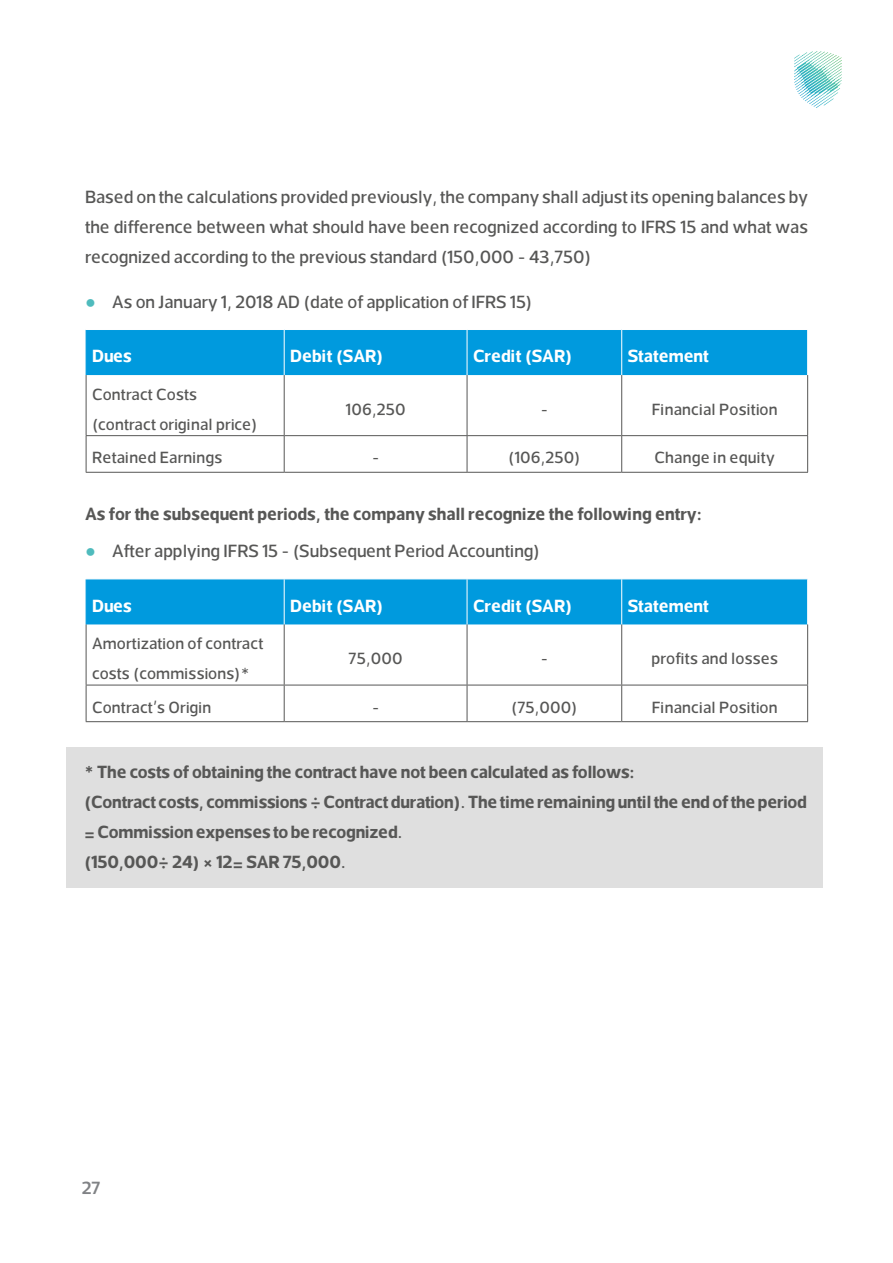
<style>
.page{position:relative;width:893px;height:1263px;background:#fff}
.page>*{position:absolute;margin:0;border:0;box-sizing:border-box;transform-origin:0 0}
.Body_text{font:500 18px/30px "Somar";color:#575756;text-align:justify}
.Body_text-2{font:700 18px/30px "Somar";letter-spacing:-.01em;color:#575756}
.Body_text-3{font:700 18px "Somar";color:#fff}
.t1{font:600 18px "Somar";color:#808285}
.t2{font:18px "Arial Narrow";color:#4fbbbd}
.Body_text-4{font:500 16.5px/30px "Somar";letter-spacing:.01em;color:#575756}
</style>
<div class="page">
<svg style="left:794px;top:51px;width:48px;height:57px"></svg>
<div style="left:87px;top:330px;width:720px;height:45px;background:#009ade"></div>
<hr style="left:86px;top:330px;width:1px;height:45px;background:#009ade">
<hr style="left:284px;top:330px;width:1px;height:45px;background:#fff">
<hr style="left:467px;top:330px;width:1px;height:45px;background:#fff">
<hr style="left:621px;top:330px;width:1px;height:45px;background:#fff">
<hr style="left:284px;top:375px;width:1px;height:60px;background:#575756">
<hr style="left:467px;top:375px;width:1px;height:60px;background:#575756">
<hr style="left:621px;top:375px;width:1px;height:60px;background:#575756">
<hr style="left:807px;top:375px;width:1px;height:60px;background:#575756">
<hr style="left:284px;top:436px;width:1px;height:36px;background:#575756">
<hr style="left:467px;top:436px;width:1px;height:36px;background:#575756">
<hr style="left:621px;top:436px;width:1px;height:36px;background:#575756">
<hr style="left:807px;top:436px;width:1px;height:36px;background:#575756">
<hr style="left:86px;top:375px;width:1px;height:60px;background:#575756">
<hr style="left:86px;top:435px;width:198px;height:1px;background:#575756">
<hr style="left:86px;top:436px;width:1px;height:36px;background:#575756">
<hr style="left:284px;top:435px;width:183px;height:1px;background:#575756">
<hr style="left:467px;top:435px;width:155px;height:1px;background:#575756">
<hr style="left:622px;top:435px;width:186px;height:1px;background:#575756">
<hr style="left:86px;top:472px;width:198px;height:1px;background:#575756">
<hr style="left:284px;top:472px;width:183px;height:1px;background:#575756">
<hr style="left:467px;top:472px;width:155px;height:1px;background:#575756">
<hr style="left:622px;top:472px;width:186px;height:1px;background:#575756">
<div style="left:87px;top:579px;width:720px;height:45px;background:#009ade"></div>
<hr style="left:86px;top:579px;width:1px;height:45px;background:#009ade">
<hr style="left:284px;top:579px;width:1px;height:45px;background:#fff">
<hr style="left:467px;top:579px;width:1px;height:45px;background:#fff">
<hr style="left:621px;top:579px;width:1px;height:45px;background:#fff">
<hr style="left:284px;top:624px;width:1px;height:61px;background:#575756">
<hr style="left:467px;top:624px;width:1px;height:61px;background:#575756">
<hr style="left:621px;top:624px;width:1px;height:61px;background:#575756">
<hr style="left:807px;top:624px;width:1px;height:61px;background:#575756">
<hr style="left:284px;top:685px;width:1px;height:36px;background:#575756">
<hr style="left:467px;top:685px;width:1px;height:36px;background:#575756">
<hr style="left:621px;top:685px;width:1px;height:36px;background:#575756">
<hr style="left:807px;top:685px;width:1px;height:36px;background:#575756">
<hr style="left:86px;top:624px;width:1px;height:61px;background:#575756">
<hr style="left:86px;top:685px;width:198px;height:1px;background:#575756">
<hr style="left:86px;top:685px;width:1px;height:36px;background:#575756">
<hr style="left:284px;top:685px;width:183px;height:1px;background:#575756">
<hr style="left:467px;top:685px;width:155px;height:1px;background:#575756">
<hr style="left:622px;top:685px;width:186px;height:1px;background:#575756">
<hr style="left:86px;top:721px;width:198px;height:1px;background:#575756">
<hr style="left:284px;top:721px;width:183px;height:1px;background:#575756">
<hr style="left:467px;top:721px;width:155px;height:1px;background:#575756">
<hr style="left:622px;top:721px;width:186px;height:1px;background:#575756">
<div style="left:67px;top:747px;width:756px;height:140px;background:#dfdfdf"></div>
<p class="Body_text" style="left:85px;top:182px;width:724px">Based on the calculations provided previously, the company shall adjust its opening balances by the difference between what should have been recognized according to IFRS 15 and what was recognized according to the previous standard )150,000 - 43,750(</p>
<p class="Body_text" style="left:112px;top:287px;width:422px">As on January 1, 2018 AD (date of application of IFRS 15(</p>
<p class="t2" style="left:85px;top:289px;width:12px">●</p>
<p class="Body_text-3" style="left:92px;top:340px;width:41px">Dues</p>
<p class="Body_text-4" style="left:92px;top:379px;width:106px">Contract Costs</p>
<p class="Body_text-4" style="left:92px;top:409px;width:167px">(contract original price(</p>
<p class="Body_text-3" style="left:290px;top:340px;width:95px">Debit (SAR)</p>
<p class="Body_text-4" style="left:346px;top:394px;width:62px">106,250</p>
<p class="Body_text-3" style="left:473px;top:340px;width:101px">Credit (SAR)</p>
<p class="Body_text-4" style="left:541px;top:394px;width:9px">-</p>
<p class="Body_text-3" style="left:628px;top:340px;width:83px">Statement</p>
<p class="Body_text-4" style="left:652px;top:394px;width:127px">Financial Position</p>
<p class="Body_text-4" style="left:508px;top:442px;width:74px">(106,250)</p>
<p class="Body_text-4" style="left:655px;top:442px;width:122px">Change in equity</p>
<p class="Body_text-4" style="left:92px;top:442px;width:132px">Retained Earnings</p>
<p class="Body_text-2" style="left:85px;top:498px;width:618px">As for the subsequent periods, the company shall recognize the following entry:</p>
<p class="Body_text" style="left:112px;top:536px;width:429px">After applying IFRS 15 - (Subsequent Period Accounting(</p>
<p class="Body_text-4" style="left:372px;top:442px;width:9px">-</p>
<p class="t2" style="left:85px;top:538px;width:12px">●</p>
<p class="Body_text-3" style="left:92px;top:589px;width:41px">Dues</p>
<p class="Body_text-4" style="left:92px;top:628px;width:173px">Amortization of contract costs (commissions *(</p>
<p class="Body_text-4" style="left:92px;top:692px;width:121px">Contract s’ Origin</p>
<p class="Body_text-3" style="left:290px;top:589px;width:95px">Debit (SAR)</p>
<p class="Body_text-4" style="left:349px;top:643px;width:55px">75,000</p>
<p class="Body_text-4" style="left:372px;top:692px;width:9px">-</p>
<p class="Body_text-3" style="left:473px;top:589px;width:101px">Credit (SAR)</p>
<p class="Body_text-4" style="left:541px;top:643px;width:9px">-</p>
<p class="Body_text-4" style="left:511px;top:692px;width:68px">(75,000)</p>
<p class="Body_text-3" style="left:628px;top:589px;width:83px">Statement</p>
<p class="Body_text-4" style="left:651px;top:643px;width:128px">profits and losses</p>
<p class="Body_text-4" style="left:652px;top:692px;width:127px">Financial Position</p>
<p class="Body_text-2" style="left:84px;top:756px;width:552px">* The costs of obtaining the contract have not been calculated as follows:</p>
<p class="Body_text-2" style="left:84px;top:786px;width:724px">(Contractcosts,commissions÷Contractduration .) Thetimeremaininguntiltheendoftheperiod =Commissionexpensestoberecognized.</p>
<p class="Body_text-2" style="left:84px;top:846px;width:263px">(150,000÷ 24) × 12= SAR 75,000.</p>
<p class="t1" style="left:82px;top:1172px;width:20px">27</p>
</div>
